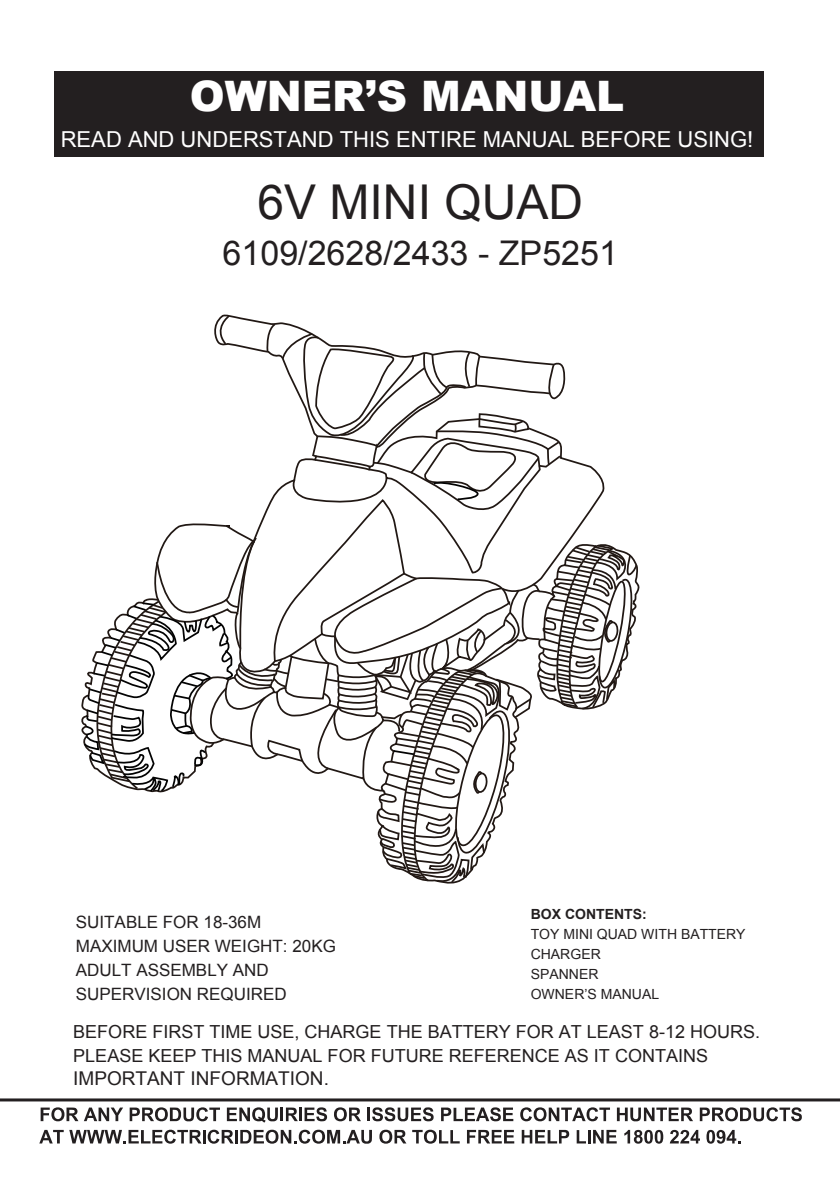
<style>
.page{position:relative;width:840px;height:1191px;background:#fff}
.page>*{position:absolute;margin:0;border:0;box-sizing:border-box;transform-origin:0 0}
.t1{font:48px "Arial";color:#231f20}
.t2{font:900 42px "Arial";color:#fff}
.t3{font:34px "Arial";color:#231f20}
.t4{font:22px "Arial";color:#fff}
.t5{font:19px "Arial";color:#231f20}
.t6{font:18px/24.4px "Arial";color:#231f20}
.t7{font:17px/24px "Arial";color:#231f20}
.t8{font:14px/20px "Arial";color:#231f20}
.t9{font:700 14px "Arial";color:#231f20}
</style>
<div class="page">
<div style="left:54px;top:71px;width:709px;height:86px;background:#231f20"></div>
<hr style="left:0;top:1098px;width:839px;height:3px;background:#231f20">
<svg style="left:81px;top:314px;width:559px;height:570px"></svg>
<svg style="left:41px;top:1107px;width:37px;height:14px"></svg>
<svg style="left:84px;top:1107px;width:39px;height:14px"></svg>
<svg style="left:130px;top:1107px;width:90px;height:14px"></svg>
<svg style="left:227px;top:1107px;width:51px;height:15px"></svg>
<hr style="left:280px;top:1107px;width:3px;height:14px;background:#231f20">
<svg style="left:286px;top:1107px;width:12px;height:14px"></svg>
<hr style="left:299px;top:1107px;width:3px;height:14px;background:#231f20">
<svg style="left:304px;top:1107px;width:23px;height:14px"></svg>
<svg style="left:334px;top:1107px;width:27px;height:14px"></svg>
<hr style="left:367px;top:1107px;width:3px;height:14px;background:#231f20">
<svg style="left:372px;top:1107px;width:61px;height:14px"></svg>
<svg style="left:441px;top:1107px;width:72px;height:14px"></svg>
<svg style="left:520px;top:1107px;width:89px;height:14px"></svg>
<svg style="left:616px;top:1107px;width:76px;height:14px"></svg>
<svg style="left:699px;top:1107px;width:102px;height:14px"></svg>
<svg style="left:39px;top:1129px;width:194px;height:14px"></svg>
<hr style="left:235px;top:1129px;width:3px;height:14px;background:#231f20">
<svg style="left:240px;top:1129px;width:132px;height:14px"></svg>
<svg style="left:379px;top:1129px;width:27px;height:14px"></svg>
<svg style="left:412px;top:1129px;width:47px;height:14px"></svg>
<svg style="left:467px;top:1129px;width:47px;height:14px"></svg>
<svg style="left:521px;top:1129px;width:48px;height:14px"></svg>
<svg style="left:576px;top:1130px;width:9px;height:13px"></svg>
<hr style="left:587px;top:1129px;width:3px;height:14px;background:#231f20">
<svg style="left:593px;top:1129px;width:23px;height:14px"></svg>
<svg style="left:624px;top:1129px;width:39px;height:14px"></svg>
<svg style="left:670px;top:1129px;width:29px;height:14px"></svg>
<svg style="left:706px;top:1129px;width:34px;height:14px"></svg>
<h2 class="t2" style="left:190px;top:65px;width:435px">OWNER’S MANUAL</h2>
<p class="t4" style="left:61px;top:125px;width:693px">READ AND UNDERSTAND THIS ENTIRE MANUAL BEFORE USING!</p>
<h1 class="t1" style="left:257px;top:171px;width:327px">6V MINI QUAD</h1>
<h3 class="t3" style="left:222px;top:231px;width:397px">6109/2628/2433 - ZP5251</h3>
<p class="t7" style="left:76px;top:910px;width:261px">SUITABLE FOR 18-36M<br>MAXIMUM USER WEIGHT: 20KG<br>ADULT ASSEMBLY AND<br>SUPERVISION REQUIRED</p>
<p class="t9" style="left:530px;top:904px;width:117px">BOX CONTENTS:</p>
<p class="t8" style="left:530px;top:924px;width:216px">TOY MINI QUAD WITH BATTERY<br>CHARGER<br>SPANNER<br>OWNER’S MANUAL</p>
<p class="t6" style="left:73px;top:1019px;width:688px">BEFORE FIRST TIME USE, CHARGE THE BATTERY FOR AT LEAST 8-12 HOURS.<br>PLEASE KEEP THIS MANUAL FOR FUTURE REFERENCE AS IT CONTAINS</p>
<p class="t5" style="left:73px;top:1065px;width:257px">IMPORTANT INFORMATION.</p>
</div>
